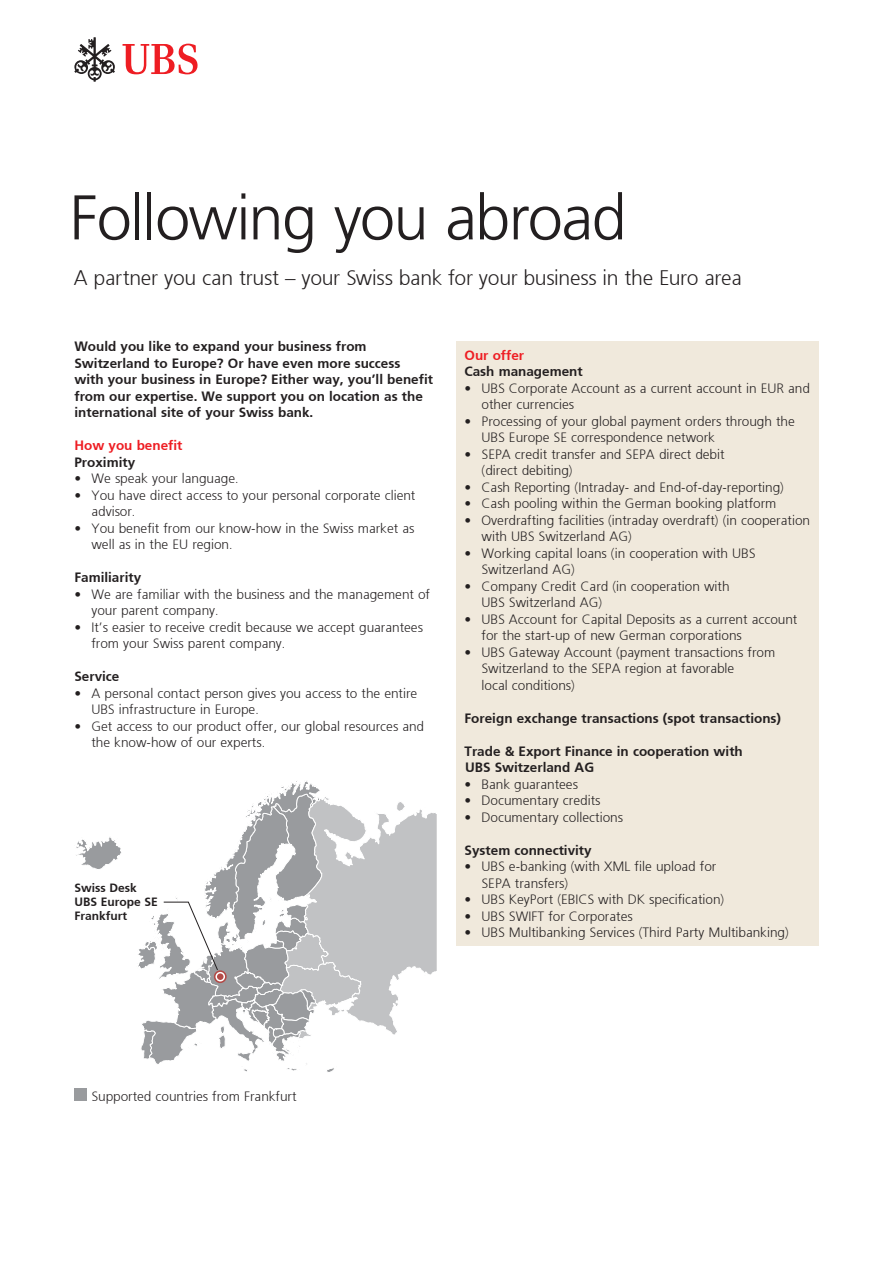
<style>
.page{position:relative;width:893px;height:1263px;background:#fff}
.page>*{position:absolute;margin:0;border:0;box-sizing:border-box;transform-origin:0 0}
.t1{font:300 63px "Frutiger 45";letter-spacing:-.025em;color:#231f20}
.t2{font:300 21px "Frutiger 45";letter-spacing:-.015em;color:#231f20}
.Bullets{font:300 13.5px/16.5px "Frutiger 45";color:#231f20}
.Bodycopy{font:300 13.5px/16.5px "Frutiger 45";color:#231f20}
.Subhead_Red{font:300 13.5px/16.5px "Frutiger 45";color:#231f20}
.Bullets-2{font:300 13.5px/16.5px "Frutiger 45";color:#231f20}
.Subhead_Red-2{font:300 13.5px "Frutiger 45";color:#231f20}
.Bodycopy-2{font:300 13.5px "Frutiger 45";color:#231f20}
.Bodycopy-3{font:300 13.5px "Frutiger 45";color:#ee1d23}
.Bullets-3{font:300 13.5px "Frutiger 45";color:#ee1d23}
.Subhead_Red-3{font:300 12px "Frutiger 45";color:#231f20}
</style>
<div class="page">
<svg style="left:74px;top:37px;width:41px;height:45px"></svg>
<svg style="left:123px;top:44px;width:75px;height:30px"></svg>
<div style="left:456px;top:341px;width:363px;height:605px;background:#f0e9dc"></div>
<svg style="left:76px;top:837px;width:45px;height:32px"></svg>
<svg style="left:138px;top:781px;width:299px;height:291px"></svg>
<div style="left:74px;top:1088px;width:13px;height:13px;background:#999b9e"></div>
<p class="t1" style="left:70px;top:181px;width:558px">Following you abroad</p>
<p class="t2" style="left:74px;top:266px;width:670px">A partner you can trust – your Swiss bank for your business in the Euro area</p>
<p class="Subhead_Red" style="left:74px;top:338px;width:360px">Would you like to expand your business from Switzerland to Europe? Or have even more success with your business in Europe? Either way, you’ll benefit from our expertise. We support you on location as the international site of your Swiss bank.</p>
<p class="Bodycopy-3" style="left:74px;top:437px;width:110px">How you benefit</p>
<p class="Bodycopy-2" style="left:74px;top:454px;width:62px">Proximity</p>
<p class="Bodycopy" style="left:74px;top:470px;width:166px">• We speak your language.</p>
<p class="Bodycopy" style="left:91px;top:487px;width:326px;text-indent:-17px">• You have direct access to your personal corporate client advisor.</p>
<p class="Bodycopy" style="left:91px;top:520px;width:324px;text-indent:-17px">• You benefit from our know-how in the Swiss market as well as in the EU region.</p>
<p class="Bodycopy-2" style="left:74px;top:569px;width:68px">Familiarity</p>
<p class="Bodycopy" style="left:91px;top:586px;width:340px;text-indent:-17px">• We are familiar with the business and the management of your parent company.</p>
<p class="Bodycopy" style="left:91px;top:619px;width:333px;text-indent:-17px">• It’s easier to receive credit because we accept guarantees from your Swiss parent company.</p>
<p class="Bodycopy-2" style="left:74px;top:668px;width:47px">Service</p>
<p class="Bodycopy" style="left:91px;top:685px;width:327px;text-indent:-17px">• A personal contact person gives you access to the entire<br>UBS infrastructure in Europe.</p>
<p class="Bodycopy" style="left:91px;top:718px;width:334px;text-indent:-17px">• Get access to our product offer, our global resources and the know-how of our experts.</p>
<p class="Subhead_Red-3" style="left:74px;top:880px;width:64px">Swiss Desk</p>
<p class="Subhead_Red-3" style="left:74px;top:894px;width:85px">UBS Europe SE</p>
<p class="Subhead_Red-3" style="left:74px;top:909px;width:54px">Frankfurt</p>
<p class="Bullets-3" style="left:465px;top:347px;width:61px">Our offer</p>
<p class="Bullets-2" style="left:465px;top:363px;width:120px">Cash management</p>
<p class="Bullets" style="left:482px;top:380px;width:330px;text-indent:-17px">• UBS Corporate Account as a current account in EUR and other currencies</p>
<p class="Bullets" style="left:482px;top:413px;width:315px;text-indent:-17px">• Processing of your global payment orders through the<br>UBS Europe SE correspondence network</p>
<p class="Bullets" style="left:482px;top:446px;width:245px;text-indent:-17px">• SEPA credit transfer and SEPA direct debit (direct debiting)</p>
<p class="Bullets" style="left:465px;top:479px;width:321px">• Cash Reporting (Intraday- and End-of-day-reporting)</p>
<p class="Bullets" style="left:465px;top:495px;width:313px">• Cash pooling within the German booking platform</p>
<p class="Bullets" style="left:482px;top:512px;width:330px;text-indent:-17px">• Overdrafting facilities (intraday overdraft) (in cooperation with UBS Switzerland AG)</p>
<p class="Bullets" style="left:482px;top:545px;width:275px;text-indent:-17px">• Working capital loans (in cooperation with UBS<br>Switzerland AG)</p>
<p class="Bullets" style="left:482px;top:578px;width:249px;text-indent:-17px">• Company Credit Card (in cooperation with<br>UBS Switzerland AG)</p>
<p class="Bullets" style="left:482px;top:611px;width:317px;text-indent:-17px">• UBS Account for Capital Deposits as a current account for the start-up of new German corporations</p>
<p class="Bullets" style="left:482px;top:644px;width:295px;text-indent:-17px">• UBS Gateway Account (payment transactions from<br>Switzerland to the SEPA region at favorable<br>local conditions)</p>
<p class="Bullets-2" style="left:465px;top:709px;width:318px">Foreign exchange transactions (spot transactions)</p>
<p class="Bullets-2" style="left:465px;top:742px;width:280px">Trade &amp; Export Finance in cooperation with<br>UBS Switzerland AG</p>
<p class="Bullets" style="left:465px;top:776px;width:115px">• Bank guarantees</p>
<p class="Bullets" style="left:465px;top:792px;width:137px">• Documentary credits</p>
<p class="Bullets" style="left:465px;top:809px;width:160px">• Documentary collections</p>
<p class="Bullets-2" style="left:465px;top:841px;width:129px">System connectivity</p>
<p class="Bullets" style="left:482px;top:858px;width:236px;text-indent:-17px">• UBS e-banking (with XML file upload for<br>SEPA transfers)</p>
<p class="Bullets" style="left:465px;top:891px;width:261px">• UBS KeyPort (EBICS with DK specification)</p>
<p class="Bullets" style="left:465px;top:908px;width:170px">• UBS SWIFT for Corporates</p>
<p class="Bullets" style="left:465px;top:924px;width:326px">• UBS Multibanking Services (Third Party Multibanking)</p>
<p class="Subhead_Red-2" style="left:91px;top:1088px;width:207px">Supported countries from Frankfurt</p>
</div>
